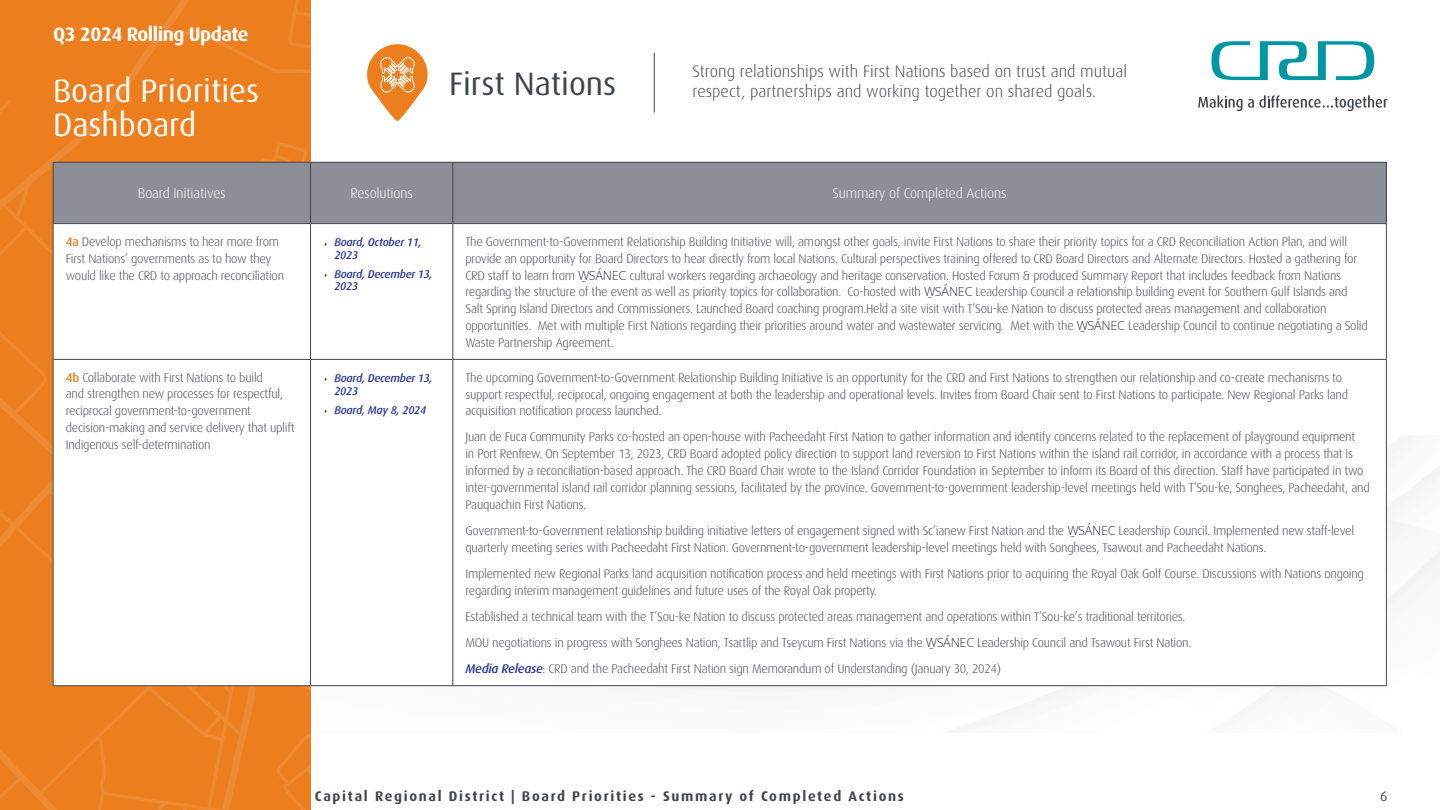
<style>
.page{position:relative;width:1440px;height:810px;background:#fff}
.page>*{position:absolute;margin:0;border:0;box-sizing:border-box;transform-origin:0 0}
.t1{font:32.47px/34.2px "Dax OT";color:#fff}
.t2{font:32.47px "Dax OT";color:#3f454f}
.t3{font:700 19.5px "Dax OT";letter-spacing:-.025em;color:#fff}
.t4{font:300 16.65px "Dax OT";color:#3f454f}
.t5{font:700 14.02px "Dax OT";letter-spacing:.12em;color:#3f454f}
.t6{font:300 14.02px "Dax OT";letter-spacing:-.01em;color:#fff}
.t7{font:14.02px "Dax OT";color:#3f454f}
.t8{font:300 12.6px/16.8px "Dax OT";letter-spacing:-.02em;color:#3f454f}
.t9{font:italic 500 11.18px/12.6px "Dax OT";letter-spacing:-.02em;color:#2b3990}
.s1{font-weight:500;color:#ec7e1e}
.s2{font-family:"BC Sans"}
.s3{font-weight:500;font-style:italic;color:#2b3990}
</style>
<div class="page">
<svg style="left:310px;top:435px;width:1130px;height:297px"></svg>
<div style="left:0;top:0;width:310px;height:100px;background:#ec7e1e"></div>
<svg style="left:0;top:100px;width:310px;height:710px;background:#eb7e20"></svg>
<svg style="left:1211px;top:41px;width:163px;height:39px"></svg>
<svg style="left:1198px;top:95px;width:190px;height:16px"></svg>
<hr style="left:654px;top:53px;width:1px;height:59px;background:#3f454f">
<svg style="left:367px;top:44px;width:61px;height:77px"></svg>
<div style="left:53px;top:162px;width:258px;height:62px;background:#8c8f98"></div>
<div style="left:311px;top:162px;width:142px;height:62px;background:#8c8f98"></div>
<div style="left:453px;top:162px;width:933px;height:62px;background:#8c8f98"></div>
<div style="left:53px;top:224px;width:258px;height:135px;background:#fff"></div>
<div style="left:53px;top:359px;width:258px;height:327px;background:#fff"></div>
<div style="left:311px;top:359px;width:142px;height:327px;background:#fff"></div>
<div style="left:453px;top:359px;width:933px;height:327px;background:#fff"></div>
<hr style="left:53px;top:224px;width:1px;height:135px;background:#3f454f">
<hr style="left:310px;top:224px;width:1px;height:135px;background:#3f454f">
<hr style="left:452px;top:224px;width:1px;height:135px;background:#3f454f">
<hr style="left:1386px;top:224px;width:1px;height:135px;background:#3f454f">
<hr style="left:53px;top:359px;width:258px;height:1px;background:#3f454f">
<hr style="left:53px;top:360px;width:1px;height:325px;background:#3f454f">
<hr style="left:311px;top:359px;width:142px;height:1px;background:#3f454f">
<hr style="left:310px;top:360px;width:1px;height:325px;background:#3f454f">
<hr style="left:453px;top:359px;width:934px;height:1px;background:#3f454f">
<hr style="left:452px;top:360px;width:1px;height:325px;background:#3f454f">
<hr style="left:1386px;top:360px;width:1px;height:325px;background:#3f454f">
<hr style="left:53px;top:685px;width:258px;height:1px;background:#3f454f">
<hr style="left:311px;top:685px;width:142px;height:1px;background:#3f454f">
<hr style="left:453px;top:685px;width:934px;height:1px;background:#3f454f">
<hr style="left:53px;top:162px;width:258px;height:1px;background:#3f454f">
<hr style="left:53px;top:163px;width:1px;height:60px;background:#3f454f">
<hr style="left:311px;top:162px;width:142px;height:1px;background:#3f454f">
<hr style="left:310px;top:163px;width:1px;height:60px;background:#3f454f">
<hr style="left:453px;top:162px;width:934px;height:1px;background:#3f454f">
<hr style="left:452px;top:163px;width:1px;height:60px;background:#3f454f">
<hr style="left:1386px;top:163px;width:1px;height:60px;background:#3f454f">
<hr style="left:53px;top:223px;width:258px;height:1px;background:#3f454f">
<hr style="left:311px;top:223px;width:142px;height:1px;background:#3f454f">
<hr style="left:453px;top:223px;width:934px;height:1px;background:#3f454f">
<h2 class="t3" style="left:53px;top:16px;width:197px">Q3 2024 Rolling Update</h2>
<p class="t1" style="left:53px;top:68px;width:208px">Board Priorities<br>Dashboard</p>
<h1 class="t2" style="left:449px;top:53px;width:169px">First Nations</h1>
<h3 class="t4" style="left:692px;top:55px;width:436px">Strong relationships with First Nations based on trust and mutual</h3>
<h3 class="t4" style="left:692px;top:75px;width:405px">respect, partnerships and working together on shared goals.</h3>
<p class="t6" style="left:138px;top:180px;width:89px">Board Initiatives</p>
<p class="t6" style="left:350px;top:180px;width:64px">Resolutions</p>
<p class="t6" style="left:833px;top:180px;width:175px">Summary of Completed Actions</p>
<p class="t8" style="left:66px;top:231px;width:220px"><span class="s1">4a</span> Develop mechanisms to hear more from<br>First Nations’ governments as to how they would like the CRD to approach reconciliation</p>
<p class="t9" style="left:334px;top:234px;width:89px">Board, October 11,<br>2023</p>
<p class="t8" style="left:465px;top:231px;width:893px">The Government-to-Government Relationship Building Initiative will, amongst other goals, invite First Nations to share their priority topics for a CRD Reconciliation Action Plan, and will provide an opportunity for Board Directors to hear directly from local Nations. Cultural perspectives training offered to CRD Board Directors and Alternate Directors. Hosted a gathering for CRD staff to learn from <span class="s2">W̱ SÁNEC</span> cultural workers regarding archaeology and heritage conservation. Hosted Forum &amp; produced Summary Report that includes feedback from Nations regarding the structure of the event as well as priority topics for collaboration. Co-hosted with <span class="s2">W̱ SÁNEC</span> Leadership Council a relationship building event for Southern Gulf Islands and</p>
<p class="t8" style="left:465px;top:298px;width:863px">Salt Spring Island Directors and Commissioners. Launched Board coaching program.Held a site visit with T’Sou-ke Nation to discuss protected areas management and collaboration</p>
<p class="t8" style="left:465px;top:315px;width:904px">opportunities. Met with multiple First Nations regarding their priorities around water and wastewater servicing. Met with the <span class="s2">W̱ SÁNEC</span> Leadership Council to continue negotiating a Solid</p>
<p class="t8" style="left:465px;top:332px;width:150px">Waste Partnership Agreement.</p>
<p class="t9" style="left:334px;top:266px;width:100px">Board, December 13,<br>2023</p>
<p class="t8" style="left:66px;top:367px;width:230px"><span class="s1">4b</span> Collaborate with First Nations to build<br>and strengthen new processes for respectful, reciprocal government-to-government decision-making and service delivery that uplift Indigenous self-determination</p>
<p class="t9" style="left:334px;top:370px;width:100px">Board, December 13,<br>2023</p>
<p class="t9" style="left:334px;top:401px;width:93px">Board, May 8, 2024</p>
<p class="t8" style="left:465px;top:367px;width:884px">The upcoming Government-to-Government Relationship Building Initiative is an opportunity for the CRD and First Nations to strengthen our relationship and co-create mechanisms to support respectful, reciprocal, ongoing engagement at both the leadership and operational levels. Invites from Board Chair sent to First Nations to participate. New Regional Parks land acquisition notification process launched.</p>
<p class="t8" style="left:465px;top:426px;width:906px">Juan de Fuca Community Parks co-hosted an open-house with Pacheedaht First Nation to gather information and identify concerns related to the replacement of playground equipment<br>in Port Renfrew. On September 13, 2023, CRD Board adopted policy direction to support land reversion to First Nations within the island rail corridor, in accordance with a process that is informed by a reconciliation-based approach. The CRD Board Chair wrote to the Island Corridor Foundation in September to inform its Board of this direction. Staff have participated in two inter-governmental island rail corridor planning sessions, facilitated by the province. Government-to-government leadership-level meetings held with T’Sou-ke, Songhees, Pacheedaht, and Pauquachin First Nations.</p>
<p class="t8" style="left:465px;top:520px;width:890px">Government-to-Government relationship building initiative letters of engagement signed with Sc’ianew First Nation and the <span class="s2">W̱ SÁNEC</span> Leadership Council. Implemented new staff-level quarterly meeting series with Pacheedaht First Nation. Government-to-government leadership-level meetings held with Songhees, Tsawout and Pacheedaht Nations.</p>
<p class="t8" style="left:465px;top:563px;width:900px">Implemented new Regional Parks land acquisition notification process and held meetings with First Nations prior to acquiring the Royal Oak Golf Course. Discussions with Nations ongoing regarding interim management guidelines and future uses of the Royal Oak property.</p>
<p class="t8" style="left:465px;top:606px;width:722px">Established a technical team with the T’Sou-ke Nation to discuss protected areas management and operations within T’Sou-ke’s traditional territories.</p>
<p class="t8" style="left:465px;top:632px;width:727px">MOU negotiations in progress with Songhees Nation, Tsartlip and Tseycum First Nations via the <span class="s2">W̱ SÁNEC</span> Leadership Council and Tsawout First Nation.</p>
<p class="t8" style="left:465px;top:658px;width:537px"><span class="s3">Media Release</span>: CRD and the Pacheedaht First Nation sign Memorandum of Understanding (January 30, 2024)</p>
<p class="t5" style="left:315px;top:783px;width:591px">Capital Regional District | Board Priorities - Summary of Completed Actions</p>
<p class="t7" style="left:1380px;top:783px;width:9px">6</p>
</div>
